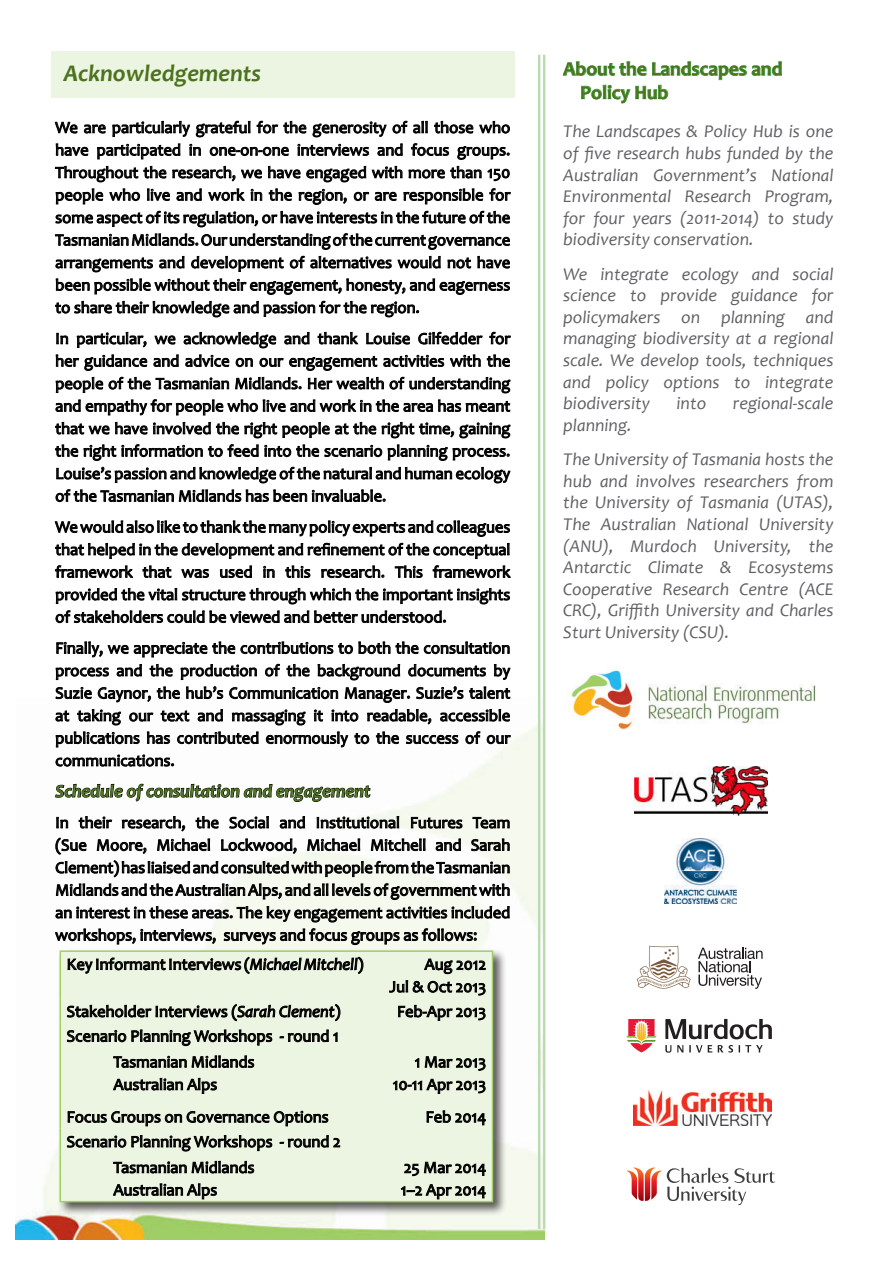
<style>
.page{position:relative;width:893px;height:1263px;background:#fff}
.page>*{position:absolute;margin:0;border:0;box-sizing:border-box;transform-origin:0 0}
.t1{font:italic 700 24px "Candara";color:#4b721d}
.t2{font:700 19.5px/23.4px "Candara";color:#4b721d}
.t3{font:italic 18px/21.6px "Candara";color:#616164;text-align:justify}
.t4{font:italic 700 18px "Candara";color:#4b721d}
.t5{font:16.5px/22.5px "Candara";color:#000;text-align:justify}
.s1{font-style:italic}
</style>
<div class="page">
<img style="left:16px;top:697px;width:529px;height:542px">
<div style="left:51px;top:51px;width:463px;height:47px;background:#ecf5e1"></div>
<svg style="left:55px;top:120px;width:455px;height:40px"></svg>
<svg style="left:55px;top:166px;width:456px;height:152px"></svg>
<svg style="left:55px;top:331px;width:456px;height:85px"></svg>
<svg style="left:55px;top:422px;width:456px;height:80px"></svg>
<svg style="left:55px;top:520px;width:455px;height:39px"></svg>
<svg style="left:55px;top:565px;width:78px;height:13px"></svg>
<svg style="left:142px;top:565px;width:30px;height:13px"></svg>
<svg style="left:181px;top:569px;width:28px;height:9px"></svg>
<svg style="left:220px;top:565px;width:32px;height:13px"></svg>
<svg style="left:263px;top:566px;width:12px;height:12px"></svg>
<svg style="left:285px;top:565px;width:26px;height:13px"></svg>
<svg style="left:321px;top:565px;width:64px;height:13px"></svg>
<svg style="left:394px;top:565px;width:29px;height:13px"></svg>
<svg style="left:432px;top:565px;width:79px;height:13px"></svg>
<svg style="left:55px;top:588px;width:455px;height:35px"></svg>
<svg style="left:55px;top:641px;width:456px;height:62px"></svg>
<svg style="left:55px;top:709px;width:456px;height:39px"></svg>
<svg style="left:55px;top:754px;width:119px;height:13px"></svg>
<svg style="left:55px;top:783px;width:316px;height:19px"></svg>
<svg style="left:55px;top:816px;width:455px;height:61px"></svg>
<svg style="left:56px;top:883px;width:454px;height:17px"></svg>
<svg style="left:55px;top:906px;width:455px;height:39px"></svg>
<svg style="left:563px;top:61px;width:219px;height:43px"></svg>
<hr style="left:543px;top:55px;width:2px;height:1174px;background:#bcdab4">
<hr style="left:538px;top:55px;width:2px;height:1174px;background:#bcdab4">
<img style="left:634px;top:767px;width:133px;height:49px">
<svg style="left:698px;top:948px;width:65px;height:41px"></svg>
<svg style="left:637px;top:946px;width:54px;height:43px"></svg>
<img style="left:665px;top:839px;width:71px;height:64px">
<svg style="left:665px;top:1045px;width:6px;height:8px"></svg>
<svg style="left:677px;top:1045px;width:6px;height:7px"></svg>
<svg style="left:689px;top:1045px;width:13px;height:7px"></svg>
<svg style="left:708px;top:1045px;width:4px;height:7px"></svg>
<svg style="left:718px;top:1045px;width:15px;height:7px"></svg>
<svg style="left:739px;top:1045px;width:23px;height:7px"></svg>
<svg style="left:665px;top:1019px;width:107px;height:20px"></svg>
<svg style="left:626px;top:1019px;width:31px;height:33px"></svg>
<img style="left:634px;top:1090px;width:137px;height:35px">
<svg style="left:627px;top:1167px;width:148px;height:38px"></svg>
<img style="left:571px;top:667px;width:245px;height:63px">
<div style="left:57px;top:948px;width:451px;height:268px;background:#231f20;opacity:.75"></div>
<div style="left:61px;top:952px;width:431px;height:249px;background:#ecf5e1"></div>
<hr style="left:60px;top:950px;width:310px;height:2px;background:#a0cf67">
<hr style="left:60px;top:952px;width:1px;height:46px;background:#a0cf67">
<hr style="left:370px;top:950px;width:123px;height:2px;background:#a0cf67">
<hr style="left:492px;top:952px;width:1px;height:46px;background:#a0cf67">
<svg style="left:60px;top:998px;width:1px;height:51px"></svg>
<svg style="left:492px;top:998px;width:1px;height:51px"></svg>
<hr style="left:60px;top:1049px;width:1px;height:55px;background:#a0cf67">
<hr style="left:492px;top:1049px;width:1px;height:55px;background:#a0cf67">
<svg style="left:60px;top:1104px;width:1px;height:50px"></svg>
<svg style="left:492px;top:1104px;width:1px;height:50px"></svg>
<hr style="left:60px;top:1154px;width:1px;height:47px;background:#a0cf67">
<hr style="left:492px;top:1154px;width:1px;height:47px;background:#a0cf67">
<hr style="left:60px;top:1201px;width:310px;height:1px;background:#a0cf67">
<hr style="left:370px;top:1201px;width:123px;height:1px;background:#a0cf67">
<svg style="left:67px;top:956px;width:297px;height:18px"></svg>
<svg style="left:424px;top:958px;width:62px;height:16px"></svg>
<svg style="left:389px;top:980px;width:97px;height:16px"></svg>
<svg style="left:67px;top:1004px;width:274px;height:17px"></svg>
<svg style="left:398px;top:1004px;width:88px;height:17px"></svg>
<svg style="left:67px;top:1029px;width:206px;height:17px"></svg>
<svg style="left:280px;top:1029px;width:58px;height:13px"></svg>
<svg style="left:113px;top:1055px;width:142px;height:13px"></svg>
<svg style="left:113px;top:1077px;width:104px;height:17px"></svg>
<svg style="left:414px;top:1056px;width:72px;height:15px"></svg>
<svg style="left:393px;top:1078px;width:93px;height:16px"></svg>
<svg style="left:67px;top:1110px;width:262px;height:17px"></svg>
<svg style="left:426px;top:1110px;width:60px;height:15px"></svg>
<svg style="left:67px;top:1135px;width:206px;height:17px"></svg>
<svg style="left:280px;top:1135px;width:61px;height:13px"></svg>
<svg style="left:113px;top:1160px;width:142px;height:14px"></svg>
<svg style="left:113px;top:1183px;width:104px;height:17px"></svg>
<svg style="left:404px;top:1161px;width:82px;height:15px"></svg>
<svg style="left:401px;top:1184px;width:85px;height:16px"></svg>
<h1 class="t1" style="left:64px;top:58px;width:199px">Acknowledgements</h1>
<p class="t5" style="left:55px;top:116px;width:456px">We are particularly grateful for the generosity of all those who have participated in one-on-one interviews and focus groups.<br>Throughout the research, we have engaged with more than 150 people who live and work in the region, or are responsible for some aspect of its regulation, or have interests in the future of the Tasmanian Midlands. Our understanding of the current governance arrangements and development of alternatives would not have been possible without their engagement, honesty, and eagerness to share their knowledge and passion for the region.</p>
<p class="t5" style="left:55px;top:327px;width:456px">In particular, we acknowledge and thank Louise Gilfedder for her guidance and advice on our engagement activities with the people of the Tasmanian Midlands. Her wealth of understanding and empathy for people who live and work in the area has meant that we have involved the right people at the right time, gaining the right information to feed into the scenario planning process.<br>Louise’s passion and knowledge of the natural and human ecology of the Tasmanian Midlands has been invaluable.</p>
<p class="t5" style="left:55px;top:516px;width:457px">We would also like to thank the many policy experts and colleagues that helped in the development and refinement of the conceptual framework that was used in this research. This framework provided the vital structure through which the important insights of stakeholders could be viewed and better understood.</p>
<p class="t5" style="left:55px;top:637px;width:457px">Finally, we appreciate the contributions to both the consultation process and the production of the background documents by Suzie Gaynor, the hub’s Communication Manager. Suzie’s talent at taking our text and massaging it into readable, accessible publications has contributed enormously to the success of our communications.</p>
<p class="t4" style="left:55px;top:780px;width:317px">Schedule of consultation and engagement</p>
<p class="t5" style="left:55px;top:811px;width:457px">In their research, the Social and Institutional Futures Team (Sue Moore, Michael Lockwood, Michael Mitchell and Sarah Clement) has liaised and consulted with people from the Tasmanian Midlands and the Australian Alps, and all levels of government with an interest in these areas. The key engagement activities included workshops, interviews, surveys and focus groups as follows:</p>
<p class="t5" style="left:67px;top:953px;width:298px">Key Informant Interviews (<span class="s1">Michael Mitchell</span>)</p>
<p class="t5" style="left:389px;top:953px;width:98px;text-align:right">Aug 2012<br>Jul &amp; Oct 2013</p>
<p class="t5" style="left:67px;top:1000px;width:275px">Stakeholder Interviews (<span class="s1">Sarah Clement</span>)</p>
<p class="t5" style="left:397px;top:1000px;width:91px">Feb-Apr 2013</p>
<p class="t5" style="left:113px;top:1023px;width:227px;line-height:25.8px;text-indent:-47px">Scenario Planning Workshops - round 1<br>Tasmanian Midlands</p>
<p class="t5" style="left:113px;top:1073px;width:105px">Australian Alps</p>
<p class="t5" style="left:393px;top:1050px;width:95px;text-align:right">1 Mar 2013<br>10-11 Apr 2013</p>
<p class="t5" style="left:67px;top:1105px;width:264px">Focus Groups on Governance Options</p>
<p class="t5" style="left:426px;top:1105px;width:62px">Feb 2014</p>
<p class="t5" style="left:113px;top:1128px;width:229px;line-height:25.8px;text-indent:-47px">Scenario Planning Workshops - round 2<br>Tasmanian Midlands</p>
<p class="t5" style="left:113px;top:1178px;width:105px">Australian Alps</p>
<p class="t5" style="left:401px;top:1156px;width:87px">25 Mar 2014<br>1--2 Apr 2014</p>
<p class="t2" style="left:580px;top:57px;width:204px;text-indent:-17px">About the Landscapes and<br>Policy Hub</p>
<p class="t3" style="left:563px;top:120px;width:272px">The Landscapes &amp; Policy Hub is one of five research hubs funded by the Australian Government’s National Environmental Research Program, for four years (2011-2014) to study biodiversity conservation.</p>
<p class="t3" style="left:563px;top:263px;width:272px">We integrate ecology and social science to provide guidance for policymakers on planning and managing biodiversity at a regional scale. We develop tools, techniques and policy options to integrate biodiversity</p>
<p class="t3" style="left:677px;top:392px;width:31px">into</p>
<p class="t3" style="left:733px;top:392px;width:102px">regional-scale</p>
<p class="t3" style="left:563px;top:408px;width:272px;line-height:34.3px">planning.<br>The University of Tasmania hosts the</p>
<p class="t3" style="left:563px;top:470px;width:272px">hub and involves researchers from the University of Tasmania (UTAS), The Australian National University (ANU), Murdoch University, the Antarctic Climate &amp; Ecosystems Cooperative Research Centre (ACE CRC), Griffith University and Charles Sturt University (CSU).</p>
</div>
